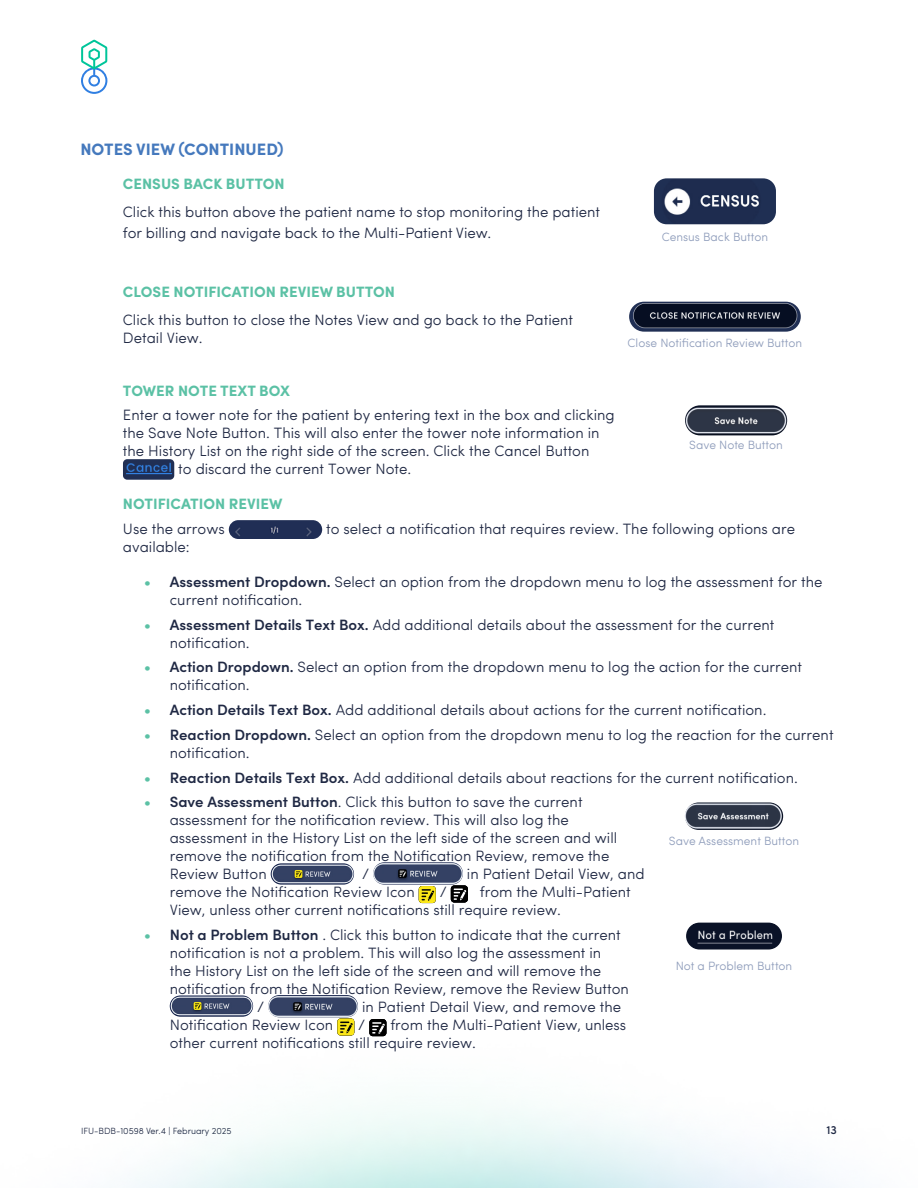
<style>
.page{position:relative;width:918px;height:1188px;background:#fff}
.page>*{position:absolute;margin:0;border:0;box-sizing:border-box;transform-origin:0 0}
.t1{font:700 16.5px "Sofia Pro";color:#4579bd}
.t2{font:300 15px/18px "Sofia Pro";color:#202944}
.t3{font:700 15px "Sofia Pro";color:#5bc1a5}
.t4{font:300 12px "Sofia Pro";color:#8f9dbb}
.t5{font:500 12px "Sofia Pro";color:#202944}
.t6{font:300 9px "Sofia Pro";color:#202944}
.s1{font-weight:600;color:#5bc1a5}
.s2{font-weight:600}
</style>
<div class="page">
<svg style="left:81px;top:40px;width:26px;height:54px"></svg>
<img style="left:131px;top:1005px;width:704px;height:183px">
<img style="left:123px;top:459px;width:51px;height:21px">
<img style="left:229px;top:520px;width:93px;height:19px;border-radius:9px">
<img style="left:271px;top:863px;width:83px;height:22px;border-radius:11px">
<img style="left:373px;top:862px;width:90px;height:23px;border-radius:11px">
<div style="left:419px;top:886px;width:17px;height:17px;background:#fae617;border-radius:3px"></div>
<svg style="left:422px;top:889px;width:12px;height:12px"></svg>
<svg style="left:451px;top:885px;width:17px;height:17px"></svg>
<svg style="left:454px;top:889px;width:12px;height:11px"></svg>
<img style="left:170px;top:995px;width:83px;height:22px;border-radius:11px">
<img style="left:268px;top:995px;width:90px;height:22px;border-radius:11px">
<div style="left:337px;top:1018px;width:17px;height:18px;background:#fae617;border-radius:3px"></div>
<svg style="left:340px;top:1022px;width:13px;height:11px"></svg>
<div style="left:369px;top:1019px;width:17px;height:17px;background:#000;border-radius:3px"></div>
<svg style="left:372px;top:1022px;width:13px;height:12px"></svg>
<img style="left:654px;top:178px;width:122px;height:46px">
<img style="left:629px;top:302px;width:172px;height:30px;border-radius:15px">
<img style="left:685px;top:405px;width:102px;height:30px;border-radius:15px">
<img style="left:685px;top:802px;width:98px;height:28px;border-radius:14px">
<div style="left:686px;top:923px;width:96px;height:27px;background:#0a1227;border-radius:13px"></div>
<img style="left:697px;top:930px;width:76px;height:14px">
<p class="t1" style="left:80px;top:136px;width:205px">NOTES VIEW (CONTINUED)</p>
<p class="t3" style="left:123px;top:173px;width:163px">CENSUS BACK BUTTON</p>
<p class="t2" style="left:123px;top:200px;width:479px;line-height:21px">Click this button above the patient name to stop monitoring the patient for billing and navigate back to the Multi-Patient View.</p>
<p class="t3" style="left:123px;top:281px;width:274px">CLOSE NOTIFICATION REVIEW BUTTON</p>
<p class="t2" style="left:123px;top:310px;width:452px">Click this button to close the Notes View and go back to the Patient<br>Detail View.</p>
<p class="t4" style="left:662px;top:227px;width:108px">Census Back Button</p>
<p class="t4" style="left:628px;top:334px;width:176px">Close Notification Review Button</p>
<p class="t3" style="left:123px;top:379px;width:169px">TOWER NOTE TEXT BOX</p>
<p class="t2" style="left:123px;top:405px;width:493px">Enter a tower note for the patient by entering text in the box and clicking</p>
<p class="t2" style="left:123px;top:423px;width:478px">the Save Note Button. This will also enter the tower note information in</p>
<p class="t2" style="left:123px;top:441px;width:468px">the History List on the right side of the screen. Click the Cancel Button</p>
<p class="t2" style="left:178px;top:459px;width:235px">to discard the current Tower Note.</p>
<p class="t3" style="left:123px;top:493px;width:161px">NOTIFICATION REVIEW</p>
<p class="t2" style="left:123px;top:519px;width:103px">Use the arrows</p>
<p class="t2" style="left:326px;top:519px;width:470px">to select a notification that requires review. The following options are</p>
<p class="t2" style="left:123px;top:537px;width:68px">available:</p>
<p class="t2" style="left:170px;top:572px;width:654px;text-indent:-26px"><span class="s1">•</span> <span class="s2">Assessment Dropdown.</span> Select an option from the dropdown menu to log the assessment for the current notification.</p>
<p class="t2" style="left:170px;top:614px;width:606px;text-indent:-26px"><span class="s1">•</span> <span class="s2">Assessment Details Text Box.</span> Add additional details about the assessment for the current notification.</p>
<p class="t2" style="left:170px;top:657px;width:634px;text-indent:-26px"><span class="s1">•</span> <span class="s2">Action Dropdown.</span> Select an option from the dropdown menu to log the action for the current notification.</p>
<p class="t2" style="left:144px;top:700px;width:624px"><span class="s1">•</span> <span class="s2">Action Details Text Box.</span> Add additional details about actions for the current notification.</p>
<p class="t2" style="left:170px;top:725px;width:665px;text-indent:-26px"><span class="s1">•</span> <span class="s2">Reaction Dropdown.</span> Select an option from the dropdown menu to log the reaction for the current notification.</p>
<p class="t2" style="left:144px;top:767px;width:655px"><span class="s1">•</span> <span class="s2">Reaction Details Text Box.</span> Add additional details about reactions for the current notification.</p>
<p class="t2" style="left:170px;top:792px;width:449px;text-indent:-26px"><span class="s1">•</span> <span class="s2">Save Assessment Button</span>. Click this button to save the current assessment for the notification review. This will also log the assessment in the History List on the left side of the screen and will remove the notification from the Notification Review, remove the Review Button</p>
<p class="t4" style="left:689px;top:436px;width:95px">Save Note Button</p>
<p class="t4" style="left:669px;top:832px;width:132px">Save Assessment Button</p>
<p class="t2" style="left:362px;top:864px;width:9px">/</p>
<p class="t2" style="left:467px;top:864px;width:179px">in Patient Detail View, and</p>
<p class="t2" style="left:170px;top:882px;width:247px">remove the Notification Review Icon</p>
<p class="t2" style="left:440px;top:882px;width:9px">/</p>
<p class="t2" style="left:170px;top:882px;width:463px;text-indent:310px">from the Multi-Patient<br>View, unless other current notifications still require review.</p>
<p class="t2" style="left:144px;top:925px;width:478px"><span class="s1">•</span> <span class="s2">Not a Problem Button</span> . Click this button to indicate that the current</p>
<p class="t2" style="left:170px;top:943px;width:433px">notification is not a problem. This will also log the assessment in</p>
<p class="t2" style="left:170px;top:961px;width:433px">the History List on the left side of the screen and will remove the</p>
<p class="t2" style="left:170px;top:979px;width:461px">notification from the Notification Review, remove the Review Button</p>
<p class="t2" style="left:257px;top:997px;width:9px">/</p>
<p class="t2" style="left:362px;top:997px;width:261px">in Patient Detail View, and remove the</p>
<p class="t2" style="left:170px;top:1015px;width:165px">Notification Review Icon</p>
<p class="t2" style="left:358px;top:1015px;width:9px">/</p>
<p class="t4" style="left:676px;top:957px;width:118px">Not a Problem Button</p>
<p class="t2" style="left:170px;top:1015px;width:458px;text-indent:221px">from the Multi-Patient View, unless other current notifications still require review.</p>
<p class="t6" style="left:81px;top:1124px;width:152px">IFU-BDB-10598 Ver.4 | February 2025</p>
<p class="t5" style="left:826px;top:1121px;width:12px">13</p>
</div>
